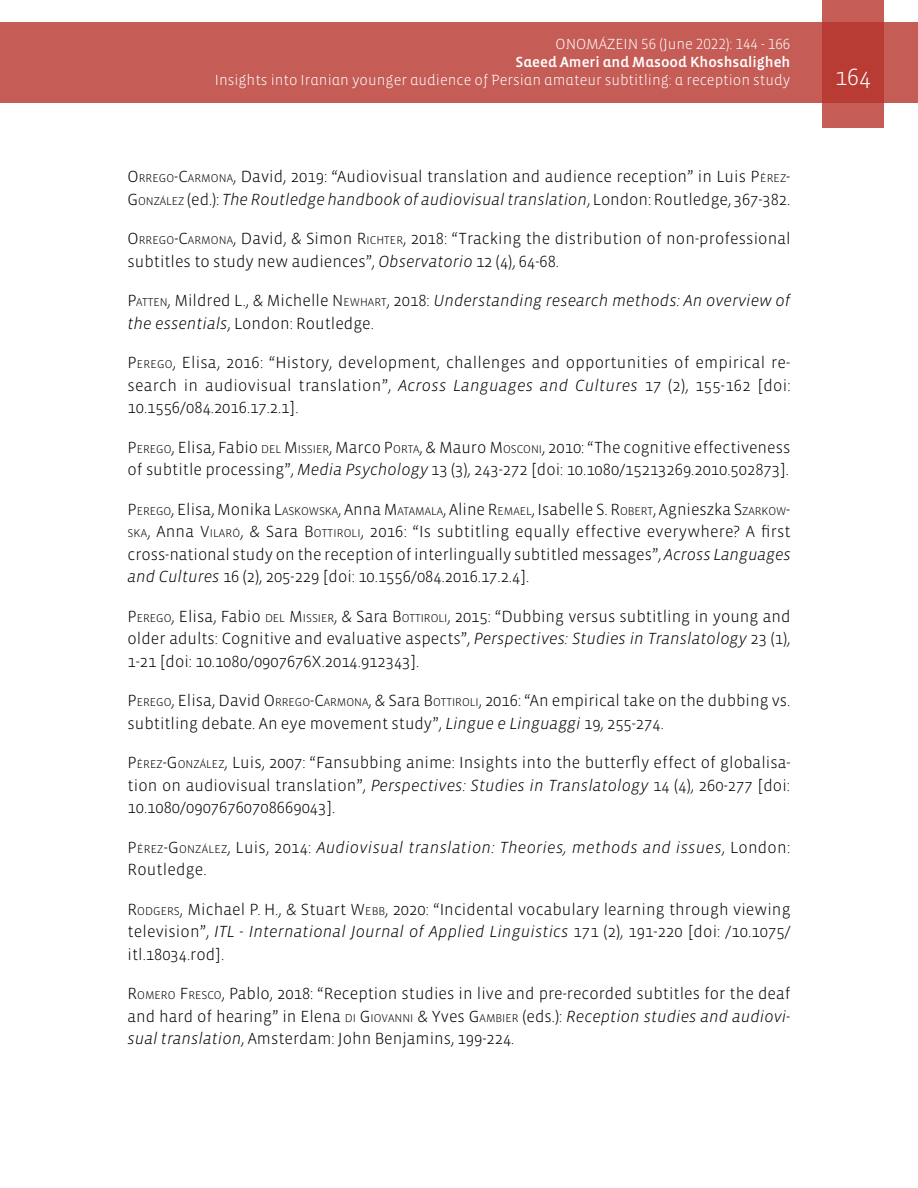
<style>
.page{position:relative;width:918px;height:1188px;background:#fff}
.page>*{position:absolute;margin:0;border:0;box-sizing:border-box;transform-origin:0 0}
.t1{font:300 24px "Vista Sans";color:#fff}
.t2{font:300 16.5px/22.5px "Vista Sans";color:#000;text-align:justify}
.t3{font:italic 300 16.5px/22.5px "Vista Sans";letter-spacing:.015em;color:#000}
.t4{font:300 15px "Vista Sans Alt";color:#fff}
.t5{font:15px "Vista Sans Alt Med";color:#fff}
.s1{font-style:inherit}
.s2{font-size:11.55px}
.s3{font-style:italic}
.s4{font-style:normal}
.s5{font-style:normal;font-size:11.55px}
</style>
<div class="page">
<div style="left:0;top:23px;width:918px;height:80px;background:#c55c56"></div>
<svg style="left:822px;top:0;width:62px;height:128px;background:#bd4740"></svg>
<p class="t4" style="left:556px;top:37px;width:236px">ONOMÁZEIN 56 (June 2022): 144 - 166</p>
<p class="t5" style="left:516px;top:55px;width:276px">Saeed Ameri and Masood Khoshsaligheh</p>
<p class="t4" style="left:215px;top:73px;width:577px">Insights into Iranian younger audience of Persian amateur subtitling: a reception study</p>
<h1 class="t1" style="left:835px;top:65px;width:37px">164</h1>
<p class="t2" style="left:128px;top:166px;width:664px"><span class="s1">O</span> <span class="s2">RREGO</span><span class="s1">-C</span><span class="s2">ARMONA</span>, David, 2019: “Audiovisual translation and audience reception” in Luis <span class="s1">P</span><span class="s2">ÉREZ</span><span class="s1">-<br>G</span> <span class="s2">ONZÁLEZ</span> (ed.): <span class="s3">The Routledge handbook of audiovisual translation</span>, London: Routledge, 367-382.</p>
<p class="t2" style="left:128px;top:228px;width:665px"><span class="s1">O</span> <span class="s2">RREGO</span><span class="s1">-C</span><span class="s2">ARMONA</span>, David, &amp; Simon <span class="s1">R</span><span class="s2">ICHTER</span>, 2018: “Tracking the distribution of non-professional subtitles to study new audiences”, <span class="s3">Observatorio</span> 12 (4), 64-68.</p>
<p class="t3" style="left:128px;top:290px;width:664px"><span class="s4">P</span><span class="s5">ATTEN</span><span class="s4">, Mildred L., &amp; Michelle</span> <span class="s4">N</span> <span class="s5">EWHART</span><span class="s4">, 2018:</span> Understanding research methods: An overview of the essentials<span class="s4">, London: Routledge.</span></p>
<p class="t2" style="left:128px;top:352px;width:665px"><span class="s1">P</span><span class="s2">EREGO</span>, Elisa, 2016: “History, development, challenges and opportunities of empirical re&shy;search in audiovisual translation”, <span class="s3">Across Languages and Cultures</span> 17 (2), 155-162 [doi:<br>10.1556/084.2016.17.2.1].</p>
<p class="t2" style="left:128px;top:436px;width:664px"><span class="s1">P</span><span class="s2">EREGO</span>, Elisa, Fabio <span class="s2">DEL</span> <span class="s1">M</span> <span class="s2">ISSIER</span>, Marco <span class="s1">P</span><span class="s2">ORTA</span>, &amp; Mauro <span class="s1">M</span> <span class="s2">OSCONI</span>, 2010: “The cognitive effectiveness of subtitle processing”, <span class="s3">Media Psychology</span> 13 (3), 243-272 [doi: 10.1080/15213269.2010.502873].</p>
<p class="t2" style="left:128px;top:498px;width:665px"><span class="s1">P</span><span class="s2">EREGO</span>, Elisa, Monika <span class="s1">L</span><span class="s2">ASKOWSKA</span>, Anna <span class="s1">M</span><span class="s2">ATAMALA</span>, Aline <span class="s1">R</span> <span class="s2">EMAEL</span>, Isabelle S. <span class="s1">R</span><span class="s2">OBERT</span>, Agnieszka <span class="s1">S</span><span class="s2">ZARKOW</span><span class="s1">-</span><span class="s2">SKA</span>, Anna <span class="s1">V</span><span class="s2">ILARÓ</span>, &amp; Sara <span class="s1">B</span><span class="s2">OTTIROLI</span>, 2016: “Is subtitling equally effective everywhere? A first cross-national study on the reception of interlingually subtitled messages”, <span class="s3">Across Languages and Cultures</span> 16 (2), 205-229 [doi: 10.1556/084.2016.17.2.4].</p>
<p class="t2" style="left:128px;top:605px;width:664px"><span class="s1">P</span><span class="s2">EREGO</span>, Elisa, Fabio <span class="s2">DEL</span> <span class="s1">M</span> <span class="s2">ISSIER</span>, &amp; Sara <span class="s1">B</span><span class="s2">OTTIROLI</span>, 2015: “Dubbing versus subtitling in young and older adults: Cognitive and evaluative aspects”, <span class="s3">Perspectives: Studies in Translatology</span> 23 (1), 1-21 [doi: 10.1080/0907676X.2014.912343].</p>
<p class="t2" style="left:128px;top:690px;width:664px"><span class="s1">P</span><span class="s2">EREGO</span>, Elisa, David <span class="s1">O</span> <span class="s2">RREGO</span><span class="s1">-C</span><span class="s2">ARMONA</span>, &amp; Sara <span class="s1">B</span><span class="s2">OTTIROLI</span>, 2016: “An empirical take on the dubbing vs. subtitling debate. An eye movement study”, <span class="s3">Lingue e Linguaggi</span> 19, 255-274.</p>
<p class="t2" style="left:128px;top:752px;width:665px"><span class="s1">P</span><span class="s2">ÉREZ</span><span class="s1">-G</span> <span class="s2">ONZÁLEZ</span>, Luis, 2007: “Fansubbing anime: Insights into the butterfly effect of globalisa&shy;tion on audiovisual translation”, <span class="s3">Perspectives: Studies in Translatology</span> 14 (4), 260-277 [doi:<br>10.1080/09076760708669043].</p>
<p class="t3" style="left:128px;top:836px;width:664px"><span class="s4">P</span><span class="s5">ÉREZ</span><span class="s4">-G</span> <span class="s5">ONZÁLEZ</span><span class="s4">, Luis, 2014:</span> Audiovisual translation: Theories, methods and issues<span class="s4">, London:<br>Routledge.</span></p>
<p class="t2" style="left:128px;top:898px;width:665px"><span class="s1">R</span><span class="s2">ODGERS</span>, Michael P. H., &amp; Stuart <span class="s1">W</span><span class="s2">EBB</span>, 2020: “Incidental vocabulary learning through viewing television”, <span class="s3">ITL - International Journal of Applied Linguistics</span> 171 (2), 191-220 [doi: /10.1075/ itl.18034.rod].</p>
<p class="t2" style="left:128px;top:983px;width:664px"><span class="s1">R</span><span class="s2">OMERO</span> <span class="s1">F</span> <span class="s2">RESCO</span>, Pablo, 2018: “Reception studies in live and pre-recorded subtitles for the deaf and hard of hearing” in Elena <span class="s2">DI</span> <span class="s1">G</span> <span class="s2">IOVANNI</span> &amp; Yves <span class="s1">G</span><span class="s2">AMBIER</span> (eds.): <span class="s3">Reception studies and audiovi&shy;sual translation</span>, Amsterdam: John Benjamins, 199-224.</p>
</div>
